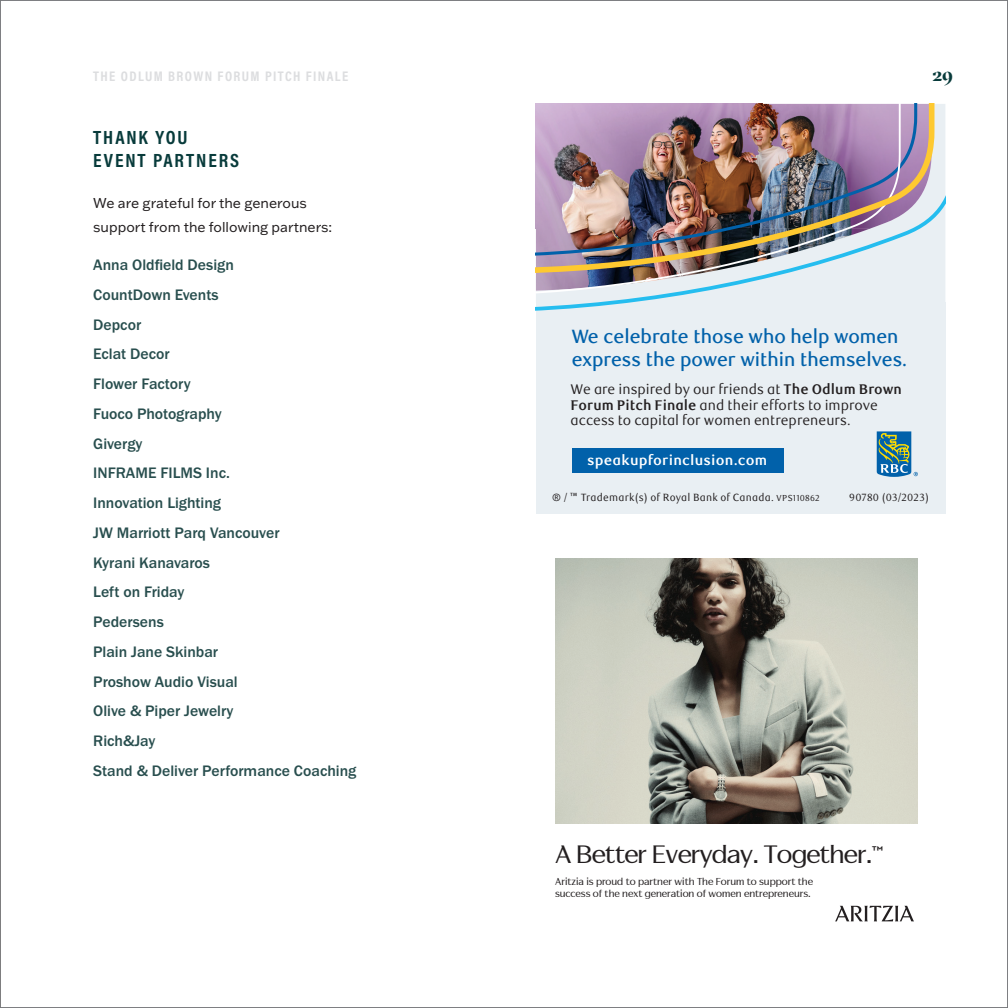
<style>
.page{position:relative;width:1008px;height:1008px;background:#fff}
.page>*{position:absolute;margin:0;border:0;box-sizing:border-box;transform-origin:0 0}
.t1{font:26.25px "Spring";letter-spacing:-.03em;color:#231f20;scale:1.05 1}
.t2{font:500 19.25px/23.1px "RBC Display";color:#0161aa}
.ParaStyle112_Leading_40_3_pts{font:700 19.25px/23.1px "Acumin Pro Cond";letter-spacing:.1em;color:#083b3b}
.ParaStyle10_Leading_Auto__Align_Justifie{font:700 19.25px "GT Sectra Display";color:#083b3b}
.ParaStyle17_Leading_13_5_pts{font:500 15.75px "Franklin Gothic URW";color:#284e4e}
.t3{font:14px/15.8px "RBC Text";letter-spacing:.005em;color:#231f20}
.ParaStyle27_Leading_14_pts__LeftIndent_4{font:14px/24.5px "Franklin Gothic ATF";color:#231f20}
.ParaStyle10_Leading_Auto__Align_Justifie-2{font:700 14px "Acumin Pro Cond";letter-spacing:.1em;color:#dcdddf}
.t4{font:700 14px "RBC Text";letter-spacing:.015em;color:#fff}
.t5{font:10.5px/12.2px "Spring";color:#231f20}
.t6{font:10.5px "RBC Text Cond";letter-spacing:.02em;color:#231f20}
.s1{font-weight:700}
.s2{font-size:8.75px}
</style>
<div class="page">
<svg style="left:835px;top:906px;width:79px;height:15px"></svg>
<img style="left:556px;top:559px;width:361px;height:264px">
<div style="left:536px;top:302px;width:409px;height:211px;background:#e9eff3"></div>
<svg style="left:536px;top:104px;width:409px;height:207px;fill:#e9eff3"></svg>
<img style="left:536px;top:104px;width:398px;height:170px">
<svg style="left:877px;top:431px;width:41px;height:46px"></svg>
<div style="left:572px;top:448px;width:212px;height:25px;background:#0161aa"></div>
<p class="ParaStyle10_Leading_Auto__Align_Justifie-2" style="left:93px;top:67px;width:256px">THE ODLUM BROWN FORUM PITCH FINALE</p>
<p class="ParaStyle10_Leading_Auto__Align_Justifie" style="left:932px;top:63px;width:23px">29</p>
<p class="ParaStyle112_Leading_40_3_pts" style="left:93px;top:125px;width:148px">THANK YOU<br>EVENT PARTNERS</p>
<p class="ParaStyle27_Leading_14_pts__LeftIndent_4" style="left:93px;top:190px;width:241px">We are grateful for the generous support from the following partners:</p>
<p class="ParaStyle17_Leading_13_5_pts" style="left:93px;top:255px;width:142px">Anna Oldfield Design</p>
<p class="ParaStyle17_Leading_13_5_pts" style="left:93px;top:285px;width:127px">CountDown Events</p>
<p class="ParaStyle17_Leading_13_5_pts" style="left:93px;top:315px;width:49px">Depcor</p>
<p class="ParaStyle17_Leading_13_5_pts" style="left:93px;top:344px;width:78px">Eclat Decor</p>
<p class="ParaStyle17_Leading_13_5_pts" style="left:93px;top:374px;width:99px">Flower Factory</p>
<p class="ParaStyle17_Leading_13_5_pts" style="left:93px;top:404px;width:130px">Fuoco Photography</p>
<p class="ParaStyle17_Leading_13_5_pts" style="left:93px;top:434px;width:51px">Givergy</p>
<p class="ParaStyle17_Leading_13_5_pts" style="left:93px;top:463px;width:138px">INFRAME FILMS Inc.</p>
<p class="ParaStyle17_Leading_13_5_pts" style="left:93px;top:493px;width:129px">Innovation Lighting</p>
<p class="ParaStyle17_Leading_13_5_pts" style="left:93px;top:523px;width:188px">JW Marriott Parq Vancouver</p>
<p class="ParaStyle17_Leading_13_5_pts" style="left:93px;top:553px;width:118px">Kyrani Kanavaros</p>
<p class="ParaStyle17_Leading_13_5_pts" style="left:93px;top:582px;width:93px">Left on Friday</p>
<p class="ParaStyle17_Leading_13_5_pts" style="left:93px;top:612px;width:72px">Pedersens</p>
<p class="ParaStyle17_Leading_13_5_pts" style="left:93px;top:642px;width:126px">Plain Jane Skinbar</p>
<p class="ParaStyle17_Leading_13_5_pts" style="left:93px;top:672px;width:146px">Proshow Audio Visual</p>
<p class="ParaStyle17_Leading_13_5_pts" style="left:93px;top:701px;width:142px">Olive &amp; Piper Jewelry</p>
<p class="ParaStyle17_Leading_13_5_pts" style="left:93px;top:731px;width:64px">Rich&amp;Jay</p>
<p class="ParaStyle17_Leading_13_5_pts" style="left:93px;top:761px;width:265px">Stand &amp; Deliver Performance Coaching</p>
<p class="t2" style="left:572px;top:325px;width:337px">We celebrate those who help women express the power within themselves.</p>
<p class="t3" style="left:571px;top:382px;width:333px">We are inspired by our friends at <span class="s1">The Odlum Brown<br>Forum Pitch Finale</span> and their efforts to improve access to capital for women entrepreneurs.</p>
<p class="t4" style="left:587px;top:452px;width:182px">speakupforinclusion.com</p>
<p class="t6" style="left:552px;top:491px;width:269px">® / ™ Trademark(s) of Royal Bank of Canada. <span class="s2">VPS110862</span></p>
<p class="t6" style="left:849px;top:491px;width:81px">90780 (03/2023)</p>
<p class="t1" style="left:555px;top:841px;width:314px">A Better Everyday. Together.<sup>™</sup></p>
<p class="t5" style="left:555px;top:876px;width:260px">Aritzia is proud to partner with The Forum to support the success of the next generation of women entrepreneurs.</p>
</div>
